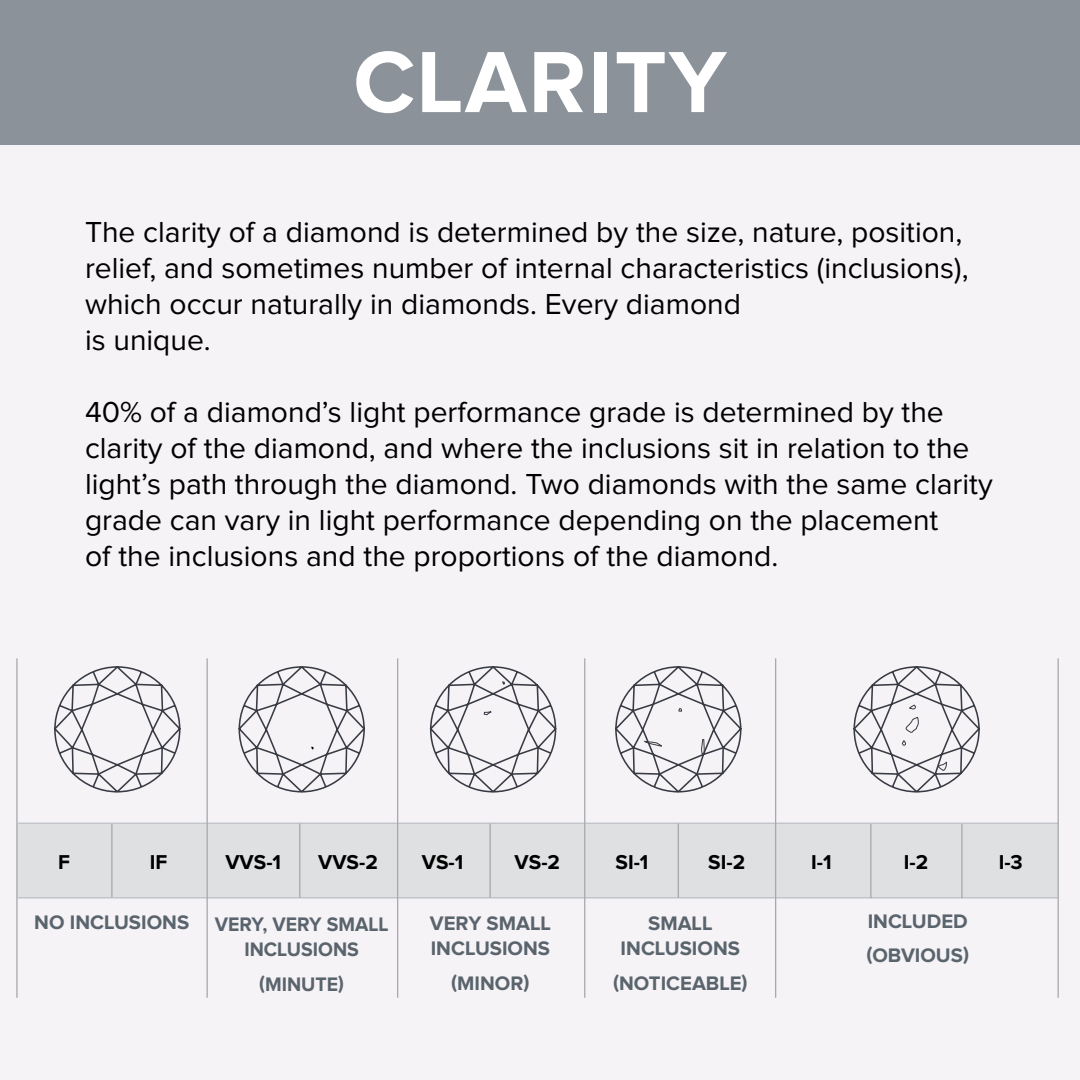
<style>
.page{position:relative;width:1080px;height:1080px;background:#f6f3f7}
.page>*{position:absolute;margin:0;border:0;box-sizing:border-box;transform-origin:0 0}
.t1{font:700 90px "Proxima Nova";letter-spacing:.02em;color:#fff}
.t2{font:30px/36px "Proxima Nova";color:#000}
.t3{font:700 20.75px "Proxima Nova";color:#000}
.t4{font:700 20.25px/25px "Proxima Nova";color:#5a646d}
.t5{font:700 20.25px/25px "Proxima Nova";color:#5a646d;text-align:center;scale:.96 1}
</style>
<div class="page">
<div style="left:0;top:0;width:1080px;height:144px;background:#8b9299"></div>
<div style="left:18px;top:824px;width:1040px;height:73px;background:#dee0e2"></div>
<hr style="left:111px;top:824px;width:2px;height:74px;background:#a7a9ac">
<hr style="left:18px;top:823px;width:1040px;height:1px;background:#bdc1c5">
<hr style="left:18px;top:897px;width:1040px;height:1px;background:#bdc1c5">
<hr style="left:299px;top:824px;width:1px;height:74px;background:#a7a9ac">
<hr style="left:490px;top:824px;width:1px;height:74px;background:#a7a9ac">
<hr style="left:678px;top:824px;width:1px;height:74px;background:#a7a9ac">
<hr style="left:870px;top:824px;width:2px;height:74px;background:#a7a9ac">
<hr style="left:961px;top:824px;width:2px;height:74px;background:#a7a9ac">
<svg style="left:54px;top:666px;width:127px;height:127px"></svg>
<svg style="left:429px;top:666px;width:128px;height:127px"></svg>
<svg style="left:615px;top:666px;width:127px;height:127px"></svg>
<svg style="left:853px;top:666px;width:127px;height:127px"></svg>
<svg style="left:238px;top:666px;width:127px;height:127px"></svg>
<hr style="left:207px;top:658px;width:1px;height:340px;background:#a7a9ac">
<hr style="left:397px;top:658px;width:1px;height:340px;background:#a7a9ac">
<hr style="left:584px;top:658px;width:1px;height:340px;background:#a7a9ac">
<hr style="left:775px;top:658px;width:1px;height:340px;background:#a7a9ac">
<hr style="left:16px;top:658px;width:2px;height:340px;background:#a7a9ac">
<hr style="left:1058px;top:658px;width:1px;height:340px;background:#a7a9ac">
<h1 class="t1" style="left:353px;top:31px;width:375px">CLARITY</h1>
<p class="t2" style="left:85px;top:215px;width:885px">The clarity of a diamond is determined by the size, nature, position, relief, and sometimes number of internal characteristics (inclusions), which occur naturally in diamonds. Every diamond<br>is unique.</p>
<p class="t2" style="left:85px;top:395px;width:909px">40% of a diamond’s light performance grade is determined by the clarity of the diamond, and where the inclusions sit in relation to the light’s path through the diamond. Two diamonds with the same clarity grade can vary in light performance depending on the placement<br>of the inclusions and the proportions of the diamond.</p>
<p class="t3" style="left:58px;top:850px;width:13px">F</p>
<p class="t3" style="left:150px;top:850px;width:19px">IF</p>
<p class="t3" style="left:225px;top:850px;width:57px">VVS-1</p>
<p class="t3" style="left:318px;top:850px;width:61px">VVS-2</p>
<p class="t3" style="left:422px;top:850px;width:43px">VS-1</p>
<p class="t3" style="left:515px;top:850px;width:47px">VS-2</p>
<p class="t3" style="left:616px;top:850px;width:34px">SI-1</p>
<p class="t3" style="left:708px;top:850px;width:38px">SI-2</p>
<p class="t3" style="left:811px;top:850px;width:22px">I-1</p>
<p class="t3" style="left:904px;top:850px;width:26px">I-2</p>
<p class="t3" style="left:999px;top:850px;width:26px">I-3</p>
<p class="t4" style="left:34px;top:911px;width:156px">NO INCLUSIONS</p>
<p class="t5" style="left:215px;top:913px;width:183px">VERY, VERY SMALL<br>INCLUSIONS</p>
<p class="t5" style="left:259px;top:972px;width:90px">(MINUTE)</p>
<p class="t4" style="left:430px;top:912px;width:122px">VERY SMALL<br>INCLUSIONS</p>
<p class="t4" style="left:451px;top:971px;width:80px">(MINOR)</p>
<p class="t4" style="left:621px;top:912px;width:121px;text-align:center">SMALL<br>INCLUSIONS</p>
<p class="t4" style="left:613px;top:971px;width:136px">(NOTICEABLE)</p>
<p class="t4" style="left:866px;top:905px;width:104px;line-height:33.8px">INCLUDED (OBVIOUS)</p>
</div>
